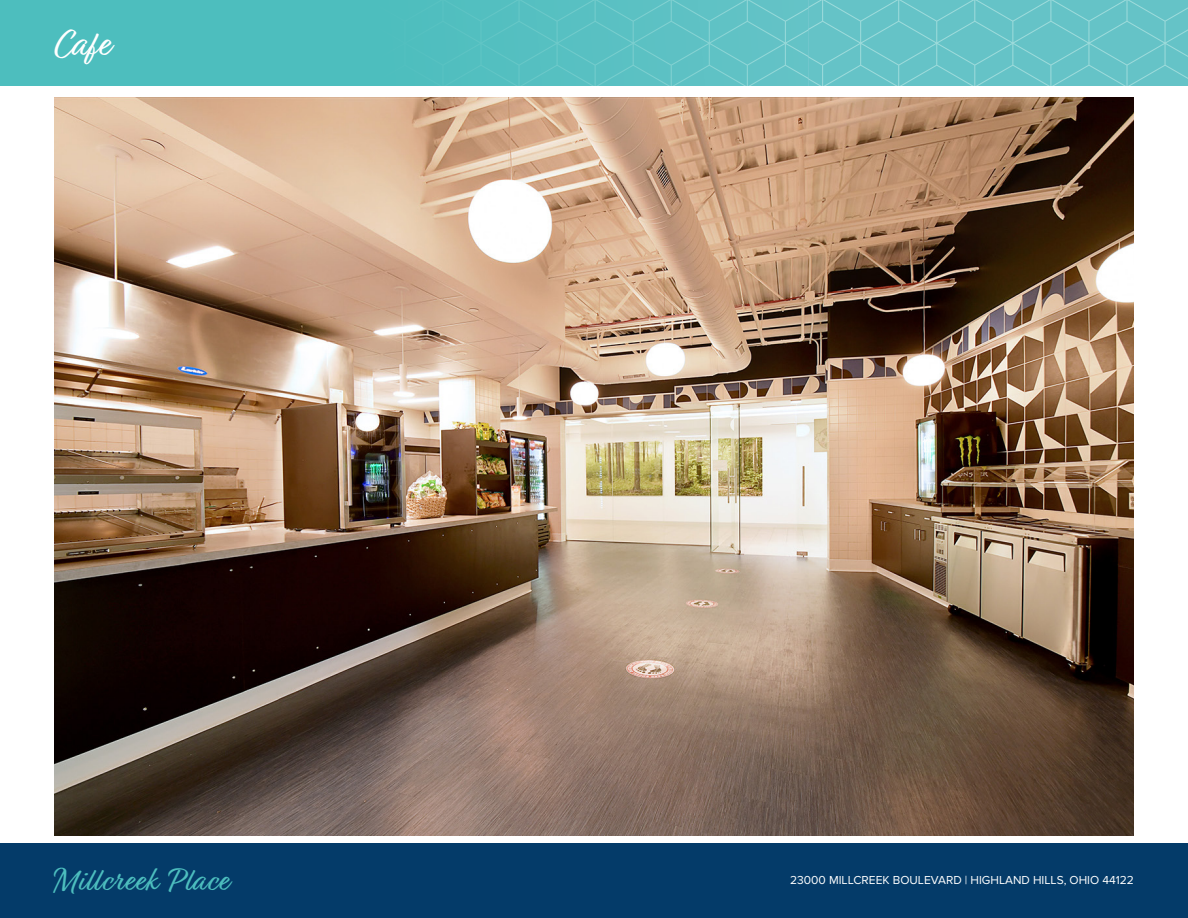
<style>
.page{position:relative;width:1188px;height:918px;background:#fff}
.page>*{position:absolute;margin:0;border:0;box-sizing:border-box;transform-origin:0 0}
.t1{font:39px "Relation Two";color:#fff}
.t2{font:33px "Relation Two";letter-spacing:.015em;color:#4dbebe}
.t3{font:12px "Proxima Nova";color:#fff}
</style>
<div class="page">
<div style="left:0;top:844px;width:1188px;height:74px;background:#043b69"></div>
<div style="left:0;top:0;width:1188px;height:86px;background:#4dbebe"></div>
<svg style="left:437px;top:0;width:751px;height:86px"></svg>
<img style="left:54px;top:97px;width:1080px;height:739px">
<h1 class="t1" style="left:54px;top:18px;width:56px">Cafe</h1>
<h2 class="t2" style="left:54px;top:859px;width:175px">Millcreek Place</h2>
<p class="t3" style="left:790px;top:873px;width:345px">23000 MILLCREEK BOULEVARD | HIGHLAND HILLS, OHIO 44122</p>
</div>
